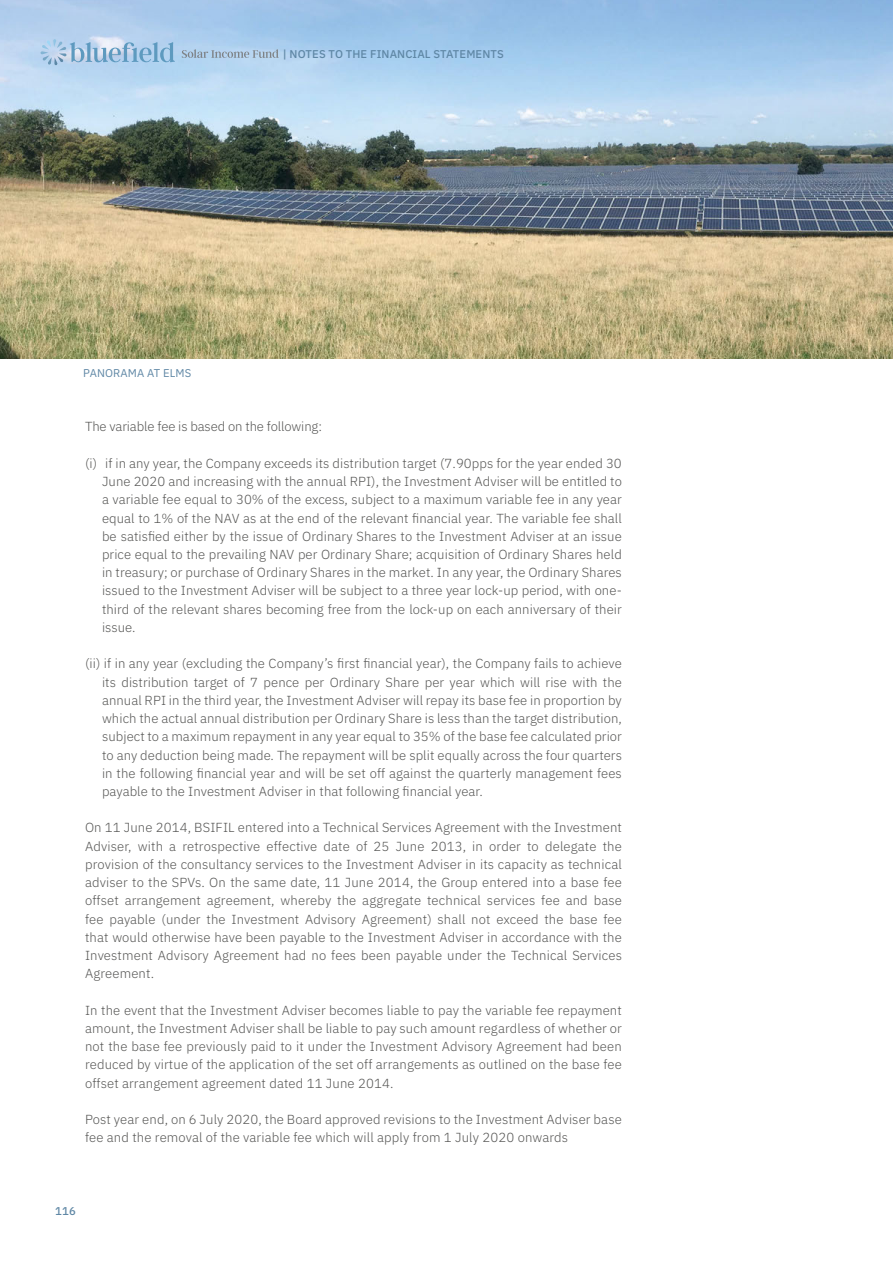
<style>
.page{position:relative;width:893px;height:1263px;background:#fff}
.page>*{position:absolute;margin:0;border:0;box-sizing:border-box;transform-origin:0 0}
.t1{font:300 13.2px/18.3px "IBM Plex Sans";letter-spacing:.01em;color:#555554;text-align:justify}
.t2{font:300 13.2px "IBM Plex Sans";letter-spacing:-.01em;color:#555554}
.t3{font:500 11.25px "IBM Plex Sans";letter-spacing:.01em;color:#5f87a5}
.t4{font:11.25px "IBM Plex Sans";letter-spacing:.01em;color:#5f87a5}
</style>
<div class="page">
<img style="left:0;top:0;width:893px;height:358px">
<svg style="left:182px;top:49px;width:97px;height:9px"></svg>
<svg style="left:41px;top:39px;width:134px;height:26px;background:#a8c7e3"></svg>
<p class="t3" style="left:283px;top:45px;width:222px">| NOTES TO THE FINANCIAL STATEMENTS</p>
<p class="t4" style="left:83px;top:364px;width:109px">PANORAMA AT ELMS</p>
<p class="t2" style="left:85px;top:417px;width:239px">The variable fee is based on the following:</p>
<p class="t1" style="left:102px;top:453px;width:521px;text-indent:-17px">(i) if in any year, the Company exceeds its distribution target (7.90pps for the year ended 30<br>June 2020 and increasing with the annual RPI), the Investment Adviser will be entitled to a variable fee equal to 30% of the excess, subject to a maximum variable fee in any year equal to 1% of the NAV as at the end of the relevant financial year. The variable fee shall be satisfied either by the issue of Ordinary Shares to the Investment Adviser at an issue price equal to the prevailing NAV per Ordinary Share; acquisition of Ordinary Shares held in treasury; or purchase of Ordinary Shares in the market. In any year, the Ordinary Shares issued to the Investment Adviser will be subject to a three year lock-up period, with one&shy;third of the relevant shares becoming free from the lock-up on each anniversary of their issue.</p>
<p class="t1" style="left:102px;top:653px;width:521px;text-indent:-17px">(ii) if in any year (excluding the Company’s first financial year), the Company fails to achieve its distribution target of 7 pence per Ordinary Share per year which will rise with the annual RPI in the third year, the Investment Adviser will repay its base fee in proportion by which the actual annual distribution per Ordinary Share is less than the target distribution, subject to a maximum repayment in any year equal to 35% of the base fee calculated prior to any deduction being made. The repayment will be split equally across the four quarters in the following financial year and will be set off against the quarterly management fees payable to the Investment Adviser in that following financial year.</p>
<p class="t1" style="left:85px;top:817px;width:538px">On 11 June 2014, BSIFIL entered into a Technical Services Agreement with the Investment Adviser, with a retrospective effective date of 25 June 2013, in order to delegate the provision of the consultancy services to the Investment Adviser in its capacity as technical adviser to the SPVs. On the same date, 11 June 2014, the Group entered into a base fee offset arrangement agreement, whereby the aggregate technical services fee and base fee payable (under the Investment Advisory Agreement) shall not exceed the base fee that would otherwise have been payable to the Investment Adviser in accordance with the Investment Advisory Agreement had no fees been payable under the Technical Services Agreement.</p>
<p class="t1" style="left:85px;top:1000px;width:538px">In the event that the Investment Adviser becomes liable to pay the variable fee repayment amount, the Investment Adviser shall be liable to pay such amount regardless of whether or not the base fee previously paid to it under the Investment Advisory Agreement had been reduced by virtue of the application of the set off arrangements as outlined on the base fee offset arrangement agreement dated 11 June 2014.</p>
<p class="t1" style="left:85px;top:1109px;width:538px">Post year end, on 6 July 2020, the Board approved revisions to the Investment Adviser base fee and the removal of the variable fee which will apply from 1 July 2020 onwards</p>
<p class="t3" style="left:55px;top:1202px;width:22px">116</p>
</div>
